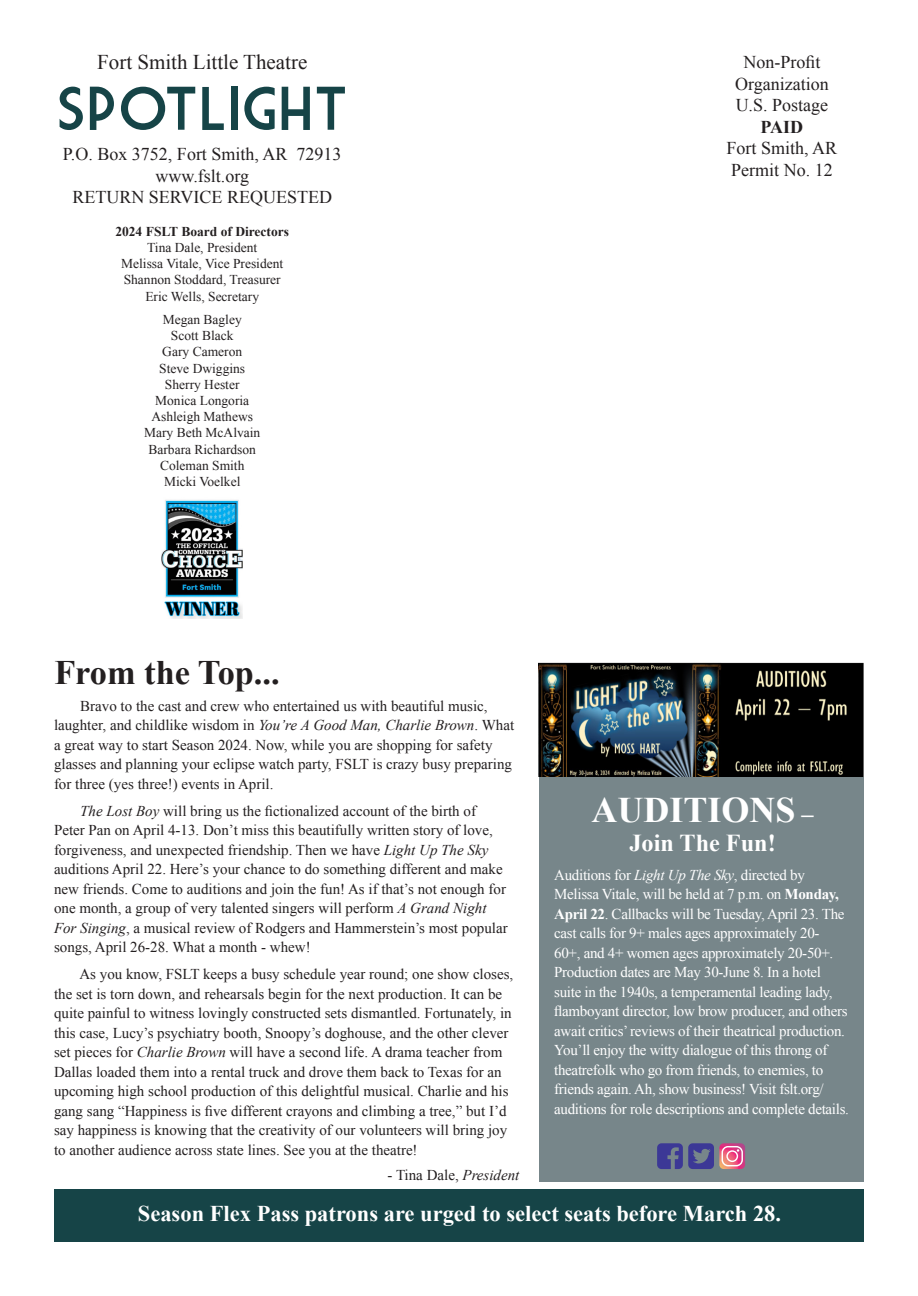
<style>
.page{position:relative;width:918px;height:1296px;background:#fff}
.page>*{position:absolute;margin:0;border:0;box-sizing:border-box;transform-origin:0 0}
.t1{font:59.85px "Market Deco";color:#164447}
.t2{font:700 36px "Times New Roman";color:#fff}
.t3{font:700 34.35px "Times New Roman";color:#231f20}
.t4{font:700 24.15px "Times New Roman";color:#fff}
.t5{font:700 22.5px "Times New Roman";color:#fff}
.t6{font:21px "Times New Roman";color:#231f20}
.t7{font:18px/21.6px "Times New Roman";color:#231f20;text-align:center}
.t8{font:15px/19.5px "Times New Roman";color:#231f20}
.t9{font:15px/19.5px "Times New Roman";letter-spacing:-.02em;color:#fff}
.t10{font:13.5px "Times New Roman";color:#231f20}
.t11{font:700 13.5px "Times New Roman";color:#231f20}
.s1{font-weight:700}
.s2{font-style:italic}
.s3{font-size:24.15px}
</style>
<div class="page">
<div style="left:539px;top:668px;width:324px;height:514px;background:#77868a"></div>
<div style="left:54px;top:1189px;width:810px;height:53px;background:#164447"></div>
<svg style="left:657px;top:1143px;width:88px;height:26px"></svg>
<img style="left:162px;top:500px;width:81px;height:119px">
<img style="left:539px;top:662px;width:324px;height:114px">
<p class="t6" style="left:97px;top:48px;width:212px">Fort Smith Little Theatre</p>
<p class="t1" style="left:56px;top:75px;width:294px">Spotlight</p>
<p class="t7" style="left:63px;top:143px;width:280px">P.O. Box 3752, Fort Smith, AR 72913</p>
<p class="t7" style="left:156px;top:165px;width:95px">www.fslt.org</p>
<p class="t7" style="left:72px;top:186px;width:261px">RETURN SERVICE REQUESTED</p>
<p class="t11" style="left:115px;top:222px;width:175px">2024 FSLT Board of Directors</p>
<p class="t10" style="left:147px;top:238px;width:112px">Tina Dale, President</p>
<p class="t10" style="left:121px;top:255px;width:164px">Melissa Vitale, Vice President</p>
<p class="t10" style="left:124px;top:271px;width:159px">Shannon Stoddard, Treasurer</p>
<p class="t10" style="left:145px;top:287px;width:115px">Eric Wells, Secretary</p>
<p class="t10" style="left:163px;top:310px;width:81px">Megan Bagley</p>
<p class="t10" style="left:171px;top:327px;width:64px">Scott Black</p>
<p class="t10" style="left:162px;top:343px;width:81px">Gary Cameron</p>
<p class="t10" style="left:159px;top:359px;width:87px">Steve Dwiggins</p>
<p class="t10" style="left:165px;top:375px;width:76px">Sherry Hester</p>
<p class="t10" style="left:155px;top:391px;width:96px">Monica Longoria</p>
<p class="t10" style="left:151px;top:408px;width:103px">Ashleigh Mathews</p>
<p class="t10" style="left:144px;top:424px;width:118px">Mary Beth McAlvain</p>
<p class="t10" style="left:148px;top:440px;width:109px">Barbara Richardson</p>
<p class="t10" style="left:160px;top:456px;width:86px">Coleman Smith</p>
<p class="t10" style="left:164px;top:472px;width:78px">Micki Voelkel</p>
<p class="t7" style="left:727px;top:51px;width:112px">Non-Profit<br>Organization<br>U.S. Postage<br><span class="s1">PAID<br></span>Fort Smith, AR<br>Permit No. 12</p>
<p class="t3" style="left:54px;top:649px;width:227px">From the Top...</p>
<p class="t8" style="left:54px;top:696px;width:462px;text-indent:26px">Bravo to the cast and crew who entertained us with beautiful music, laughter, and childlike wisdom in <span class="s2">You’re A Good Man, Charlie Brown</span>. What a great way to start Season 2024. Now, while you are shopping for safety glasses and planning your eclipse watch party, FSLT is crazy busy preparing for three (yes three!) events in April.</p>
<p class="t8" style="left:54px;top:801px;width:455px;text-indent:26px"><span class="s2">The Lost Boy</span> will bring us the fictionalized account of the birth of Peter Pan on April 4-13. Don’t miss this beautifully written story of love, forgiveness, and unexpected friendship. Then we have <span class="s2">Light Up The Sky </span>auditions April 22. Here’s your chance to do something different and make new friends. Come to auditions and join the fun! As if that’s not enough for one month, a group of very talented singers will perform <span class="s2">A Grand Night For Singing</span>, a musical review of Rodgers and Hammerstein’s most popular songs, April 26-28. What a month - whew!</p>
<p class="t8" style="left:54px;top:964px;width:461px;text-indent:25px">As you know, FSLT keeps a busy schedule year round; one show closes, the set is torn down, and rehearsals begin for the next production. It can be quite painful to witness lovingly constructed sets dismantled. Fortunately, in this case, Lucy’s psychiatry booth, Snoopy’s doghouse, and the other clever set pieces for <span class="s2">Charlie Brown</span> will have a second life. A drama teacher from Dallas loaded them into a rental truck and drove them back to Texas for an upcoming high school production of this delightful musical. Charlie and his gang sang “Happiness is five different crayons and climbing a tree,” but I’d say happiness is knowing that the creativity of our volunteers will bring joy to another audience across state lines. See you at the theatre!</p>
<p class="t8" style="left:388px;top:1165px;width:133px">- Tina Dale, <span class="s2">President</span></p>
<p class="t2" style="left:592px;top:785px;width:224px">AUDITIONS <span class="s3">–</span></p>
<p class="t4" style="left:629px;top:826px;width:148px">Join The Fun!</p>
<p class="t9" style="left:554px;top:865px;width:296px">Auditions for <span class="s2">Light Up The Sky</span>, directed by Melissa Vitale, will be held at 7 p.m. on <span class="s1">Monday, April 22</span>. Callbacks will be Tuesday, April 23. The cast calls for 9+ males ages approximately 20- 60+, and 4+ women ages approximately 20-50+.<br>Production dates are May 30-June 8. In a hotel suite in the 1940s, a temperamental leading lady, flamboyant director, low brow producer, and others await critics’ reviews of their theatrical production.<br>You’ll enjoy the witty dialogue of this throng of theatrefolk who go from friends, to enemies, to friends again. Ah, show business! Visit fslt.org/ auditions for role descriptions and complete details.</p>
<p class="t5" style="left:138px;top:1198px;width:645px">Season Flex Pass patrons are urged to select seats before March 28.</p>
</div>
